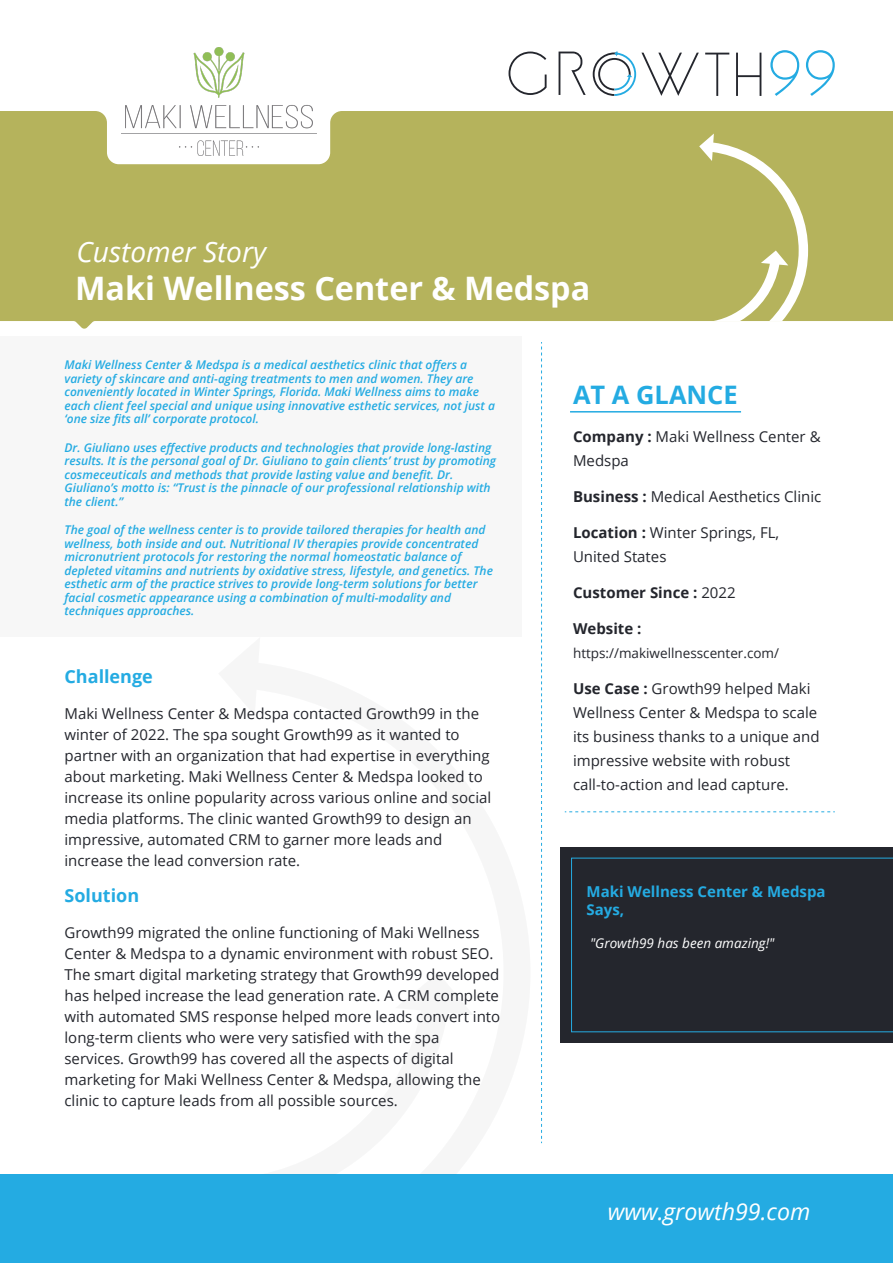
<style>
.page{position:relative;width:893px;height:1263px;background:#fff}
.page>*{position:absolute;margin:0;border:0;box-sizing:border-box;transform-origin:0 0}
.t1{font:700 32.4px "Open Sans";color:#fff}
.t2{font:italic 28.2px "Open Sans";color:#fff}
.t3{font:700 25.5px "Open Sans";color:#24abe2}
.t4{font:italic 23.25px "Open Sans";color:#fff}
.t5{font:700 18px "Open Sans";color:#24abe2}
.t6{font:15px/21px "Open Sans";color:#24262d}
.t7{font:700 15px/18px "Open Sans";color:#24abe2}
.t8{font:700 15px "Open Sans";color:#24262d}
.t9{font:13.5px "Open Sans";color:#24262d}
.t10{font:italic 13.5px "Open Sans";color:#fff}
.t11{font:italic 600 12px/13.5px "Open Sans";color:#24abe2}
.s1{font-weight:700}
.s2{font-weight:400}
</style>
<div class="page">
<div style="left:0;top:111px;width:893px;height:218px;background:#b5b35c"></div>
<div style="left:0;top:1175px;width:893px;height:88px;background:#24abe2"></div>
<svg style="left:260px;top:1174px;width:214px;height:1px"></svg>
<svg style="left:699px;top:134px;width:109px;height:187px;background:#c0bf76"></svg>
<div style="left:560px;top:847px;width:333px;height:196px;background:#24262d"></div>
<div style="left:0;top:337px;width:521px;height:300px;background:#f7f7f7"></div>
<svg style="left:770px;top:50px;width:29px;height:46px"></svg>
<svg style="left:806px;top:50px;width:29px;height:46px"></svg>
<svg style="left:736px;top:53px;width:25px;height:43px"></svg>
<svg style="left:705px;top:53px;width:24px;height:43px"></svg>
<svg style="left:559px;top:52px;width:27px;height:43px"></svg>
<svg style="left:509px;top:52px;width:38px;height:43px"></svg>
<svg style="left:593px;top:51px;width:106px;height:45px"></svg>
<svg style="left:541px;top:342px;width:1px;height:801px"></svg>
<svg style="left:565px;top:811px;width:270px;height:1px"></svg>
<hr style="left:570px;top:411px;width:171px;height:1px;background:#24abe2">
<img style="left:121px;top:48px;width:195px;height:107px">
<h2 class="t2" style="left:76px;top:232px;width:191px">Customer Story</h2>
<h1 class="t1" style="left:75px;top:265px;width:517px">Maki Wellness Center &amp; Medspa</h1>
<p class="t11" style="left:65px;top:358px;width:432px">Maki Wellness Center &amp; Medspa is a medical aesthetics clinic that offers a variety of skincare and anti-aging treatments to men and women. They are conveniently located in Winter Springs, Florida. Maki Wellness aims to make each client feel special and unique using innovative esthetic services, not just a ‘one size fits all’ corporate protocol.</p>
<p class="t11" style="left:65px;top:440px;width:433px">Dr. Giuliano uses effective products and technologies that provide long-lasting results. It is the personal goal of Dr. Giuliano to gain clients’ trust by promoting cosmeceuticals and methods that provide lasting value and benefit. Dr.<br>Giuliano’s motto is: “Trust is the pinnacle of our professional relationship with the client.”</p>
<p class="t11" style="left:65px;top:523px;width:430px">The goal of the wellness center is to provide tailored therapies for health and wellness, both inside and out. Nutritional IV therapies provide concentrated micronutrient protocols for restoring the normal homeostatic balance of depleted vitamins and nutrients by oxidative stress, lifestyle, and genetics. The esthetic arm of the practice strives to provide long-term solutions for better facial cosmetic appearance using a combination of multi-modality and techniques approaches.</p>
<p class="t5" style="left:65px;top:663px;width:90px">Challenge</p>
<p class="t6" style="left:65px;top:702px;width:428px">Maki Wellness Center &amp; Medspa contacted Growth99 in the winter of 2022. The spa sought Growth99 as it wanted to partner with an organization that had expertise in everything about marketing. Maki Wellness Center &amp; Medspa looked to increase its online popularity across various online and social media platforms. The clinic wanted Growth99 to design an impressive, automated CRM to garner more leads and increase the lead conversion rate.</p>
<p class="t5" style="left:65px;top:882px;width:76px">Solution</p>
<p class="t6" style="left:65px;top:921px;width:437px">Growth99 migrated the online functioning of Maki Wellness Center &amp; Medspa to a dynamic environment with robust SEO.<br>The smart digital marketing strategy that Growth99 developed has helped increase the lead generation rate. A CRM complete with automated SMS response helped more leads convert into long-term clients who were very satisfied with the spa services. Growth99 has covered all the aspects of digital marketing for Maki Wellness Center &amp; Medspa, allowing the clinic to capture leads from all possible sources.</p>
<h3 class="t3" style="left:573px;top:376px;width:166px">AT A GLANCE</h3>
<p class="t6" style="left:573px;top:424px;width:249px;line-height:24px"><span class="s1">Company :</span> Maki Wellness Center &amp;<br>Medspa</p>
<p class="t6" style="left:573px;top:486px;width:250px"><span class="s1">Business :</span> Medical Aesthetics Clinic</p>
<p class="t6" style="left:573px;top:520px;width:208px;line-height:24px"><span class="s1">Location :</span> Winter Springs, FL,<br>United States</p>
<p class="t8" style="left:573px;top:582px;width:164px">Customer Since : <span class="s2">2022</span></p>
<p class="t8" style="left:573px;top:618px;width:70px">Website :</p>
<p class="t9" style="left:573px;top:644px;width:208px">https://makiwellnesscenter.com/</p>
<p class="t6" style="left:573px;top:676px;width:248px;line-height:24px"><span class="s1">Use Case :</span> Growth99 helped Maki<br>Wellness Center &amp; Medspa to scale its business thanks to a unique and impressive website with robust call-to-action and lead capture.</p>
<p class="t7" style="left:586px;top:882px;width:241px">Maki Wellness Center &amp; Medspa<br>Says,</p>
<p class="t10" style="left:590px;top:934px;width:186px">"Growth99 has been amazing!"</p>
<h3 class="t4" style="left:608px;top:1195px;width:204px">www.growth99.com</h3>
</div>
